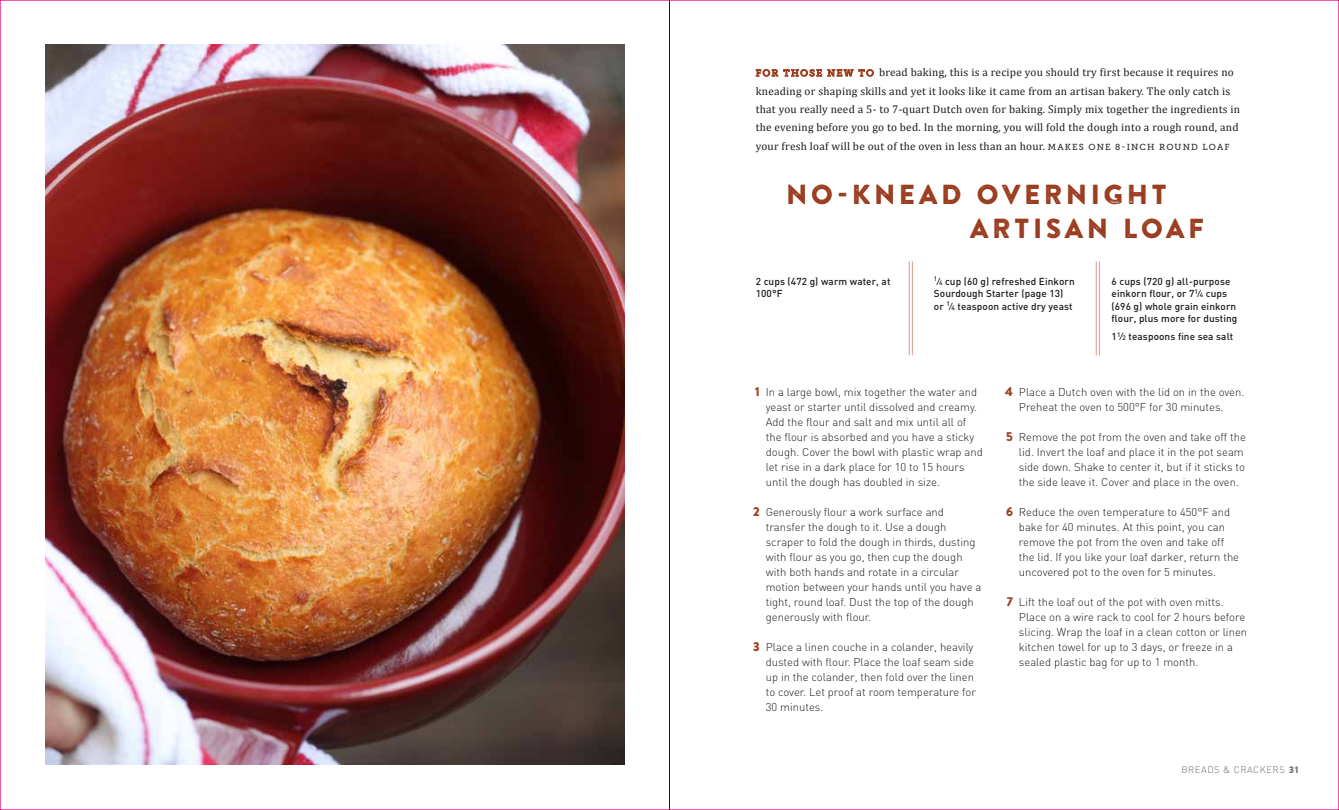
<style>
.page{position:relative;width:1339px;height:810px;background:#fff}
.page>*{position:absolute;margin:0;border:0;box-sizing:border-box;transform-origin:0 0}
.rt_staggered{font:27.5px/33.8px "Brandon Printed One";letter-spacing:.1em;color:#9a3b1d}
.t1{font:300 11.25px/15px "DIN";color:#1c1b1a}
.rhn{font:11.25px/18.5px "Cambria";letter-spacing:.02em;color:#1c1b1a}
.ril{font:500 10px/12.5px "DIN";letter-spacing:.01em;color:#1c1b1a}
.rilf{font:500 10px/12.5px "DIN";letter-spacing:.01em;color:#1c1b1a}
.t2{font:300 9.38px "DIN";letter-spacing:.06em;color:#6a6c6c}
.t3{font:9.38px "Brandon Printed One";color:#6a6c6c}
.s1{font-family:"Museo Slab 500";font-size:9.38px;color:#9f4323}
.s2{font-family:"Museo Slab 500";font-size:8.75px;color:#2b2b2b}
.s3{font-size:6.5px}
.s4{font-family:"Brandon Printed One";font-weight:400;font-size:12.5px;color:#9a3b1d}
.s5{font-family:"DIN";font-weight:300}
</style>
<div class="page">
<img style="left:45px;top:45px;width:579px;height:720px">
<svg style="left:755px;top:69px;width:119px;height:8px"></svg>
<hr style="left:909px;top:261px;width:1px;height:94px;background:#d19e84">
<hr style="left:912px;top:261px;width:1px;height:94px;background:#d19e84">
<hr style="left:1096px;top:261px;width:1px;height:94px;background:#d19e84">
<hr style="left:1099px;top:261px;width:1px;height:94px;background:#d19e84">
<hr style="left:669px;top:0;width:1px;height:810px;background:#1c1b1a">
<p class="rhn" style="left:756px;top:63px;width:486px"><span class="s1">FOR THOSE NEW TO</span> bread baking, this is a recipe you should try first because it requires no kneading or shaping skills and yet it looks like it came from an artisan bakery. The only catch is that you really need a 5- to 7-quart Dutch oven for baking. Simply mix together the ingredients in the evening before you go to bed. In the morning, you will fold the dough into a rough round, and your fresh loaf will be out of the oven in less than an hour. <span class="s2">MAKES ONE 8-INCH ROUND LOAF</span></p>
<p class="rt_staggered" style="left:969px;top:177px;width:237px;text-indent:-184px">NO-KNEAD OVERNIGHT<br>ARTISAN LOAF</p>
<p class="rilf" style="left:756px;top:274px;width:136px">2 cups (472 g) warm water, at<br>100°F</p>
<p class="ril" style="left:934px;top:274px;width:142px"><sup>1</sup>⁄<span class="s3">4</span> cup (60 g) refreshed Einkorn<br>Sourdough Starter (page 13) or <sup>1</sup>⁄<span class="s3">4</span> teaspoon active dry yeast</p>
<p class="ril" style="left:1111px;top:274px;width:127px">6 cups (720 g) all-purpose einkorn flour, or 7<sup>1</sup>⁄<span class="s3">4</span> cups (696 g) whole grain einkorn flour, plus more for dusting</p>
<p class="ril" style="left:1111px;top:330px;width:123px">1<sup>1</sup>⁄<span class="s3">2</span> teaspoons fine sea salt</p>
<p class="t1" style="left:766px;top:385px;width:218px;text-indent:-11px"><span class="s4">1</span> In a large bowl, mix together the water and yeast or starter until dissolved and creamy.<br>Add the flour and salt and mix until all of the flour is absorbed and you have a sticky dough. Cover the bowl with plastic wrap and let rise in a dark place for 10 to 15 hours until the dough has doubled in size.</p>
<p class="t1" style="left:766px;top:505px;width:217px;text-indent:-13px"><span class="s4">2</span> Generously flour a work surface and transfer the dough to it. Use a dough scraper to fold the dough in thirds, dusting with flour as you go, then cup the dough with both hands and rotate in a circular motion between your hands until you have a tight, round loaf. Dust the top of the dough generously with flour.</p>
<p class="t1" style="left:766px;top:640px;width:212px;text-indent:-13px"><span class="s4">3</span> Place a linen couche in a colander, heavily dusted with flour. Place the loaf seam side up in the colander, then fold over the linen to cover. Let proof at room temperature for 30 minutes.</p>
<p class="t1" style="left:1019px;top:384px;width:227px;text-indent:-14px"><span class="s4">4</span> Place a Dutch oven with the lid on in the oven.<br>Preheat the oven to 500°F for 30 minutes.</p>
<p class="t1" style="left:1019px;top:429px;width:228px;text-indent:-13px"><span class="s4">5</span> Remove the pot from the oven and take off the lid. Invert the loaf and place it in the pot seam side down. Shake to center it, but if it sticks to the side leave it. Cover and place in the oven.</p>
<p class="t1" style="left:1019px;top:504px;width:222px;text-indent:-13px"><span class="s4">6</span> Reduce the oven temperature to 450°F and bake for 40 minutes. At this point, you can remove the pot from the oven and take off the lid. If you like your loaf darker, return the uncovered pot to the oven for 5 minutes.</p>
<p class="t1" style="left:1019px;top:594px;width:230px;text-indent:-13px"><span class="s4">7</span> Lift the loaf out of the pot with oven mitts.<br>Place on a wire rack to cool for 2 hours before slicing. Wrap the loaf in a clean cotton or linen kitchen towel for up to 3 days, or freeze in a sealed plastic bag for up to 1 month.</p>
<p class="t2" style="left:1181px;top:763px;width:86px">breads &amp; cracker</p>
<p class="t3" style="left:1279px;top:763px;width:21px"><span class="s5">s</span> 31</p>
</div>
